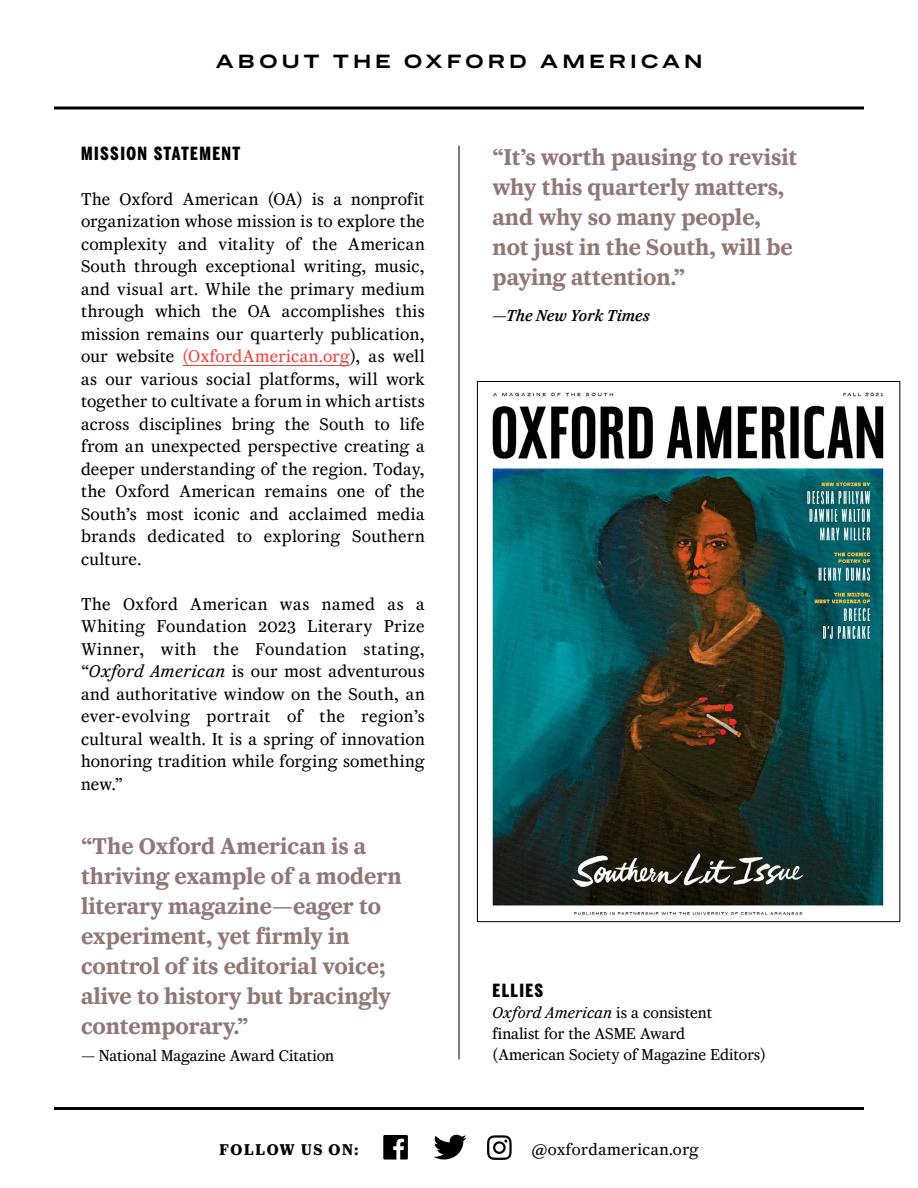
<style>
.page{position:relative;width:918px;height:1188px;background:#fff}
.page>*{position:absolute;margin:0;border:0;box-sizing:border-box;transform-origin:0 0}
.t1{font:600 24px/30px "Caponi Text";color:#927777}
.t2{font:18px/22.5px "Caponi Text";letter-spacing:.02em;color:#000;text-align:justify}
.t3{font:700 18px "Benton Sans Wide";letter-spacing:.22em;color:#000}
.t4{font:900 18px "Benton Sans Compressed";letter-spacing:.08em;color:#000}
.t5{font:17.25px "Caponi Text";letter-spacing:.03em;color:#000}
.t6{font:16.5px/21px "Caponi Text";color:#000}
.t7{font:italic 500 16.5px "Caponi Text";color:#000}
.t8{font:700 16.35px "Caponi Text";letter-spacing:.1em;color:#000}
.s1{color:#ef413d}
.s2{font-style:italic}
</style>
<div class="page">
<svg style="left:54px;top:106px;width:810px;height:4px;background:#3f3f3f"></svg>
<hr style="left:54px;top:1107px;width:810px;height:3px;background:#000">
<hr style="left:183px;top:365px;width:167px;height:1px;background:#ef413d">
<hr style="left:459px;top:146px;width:1px;height:914px;background:#000">
<svg style="left:383px;top:1135px;width:25px;height:25px"></svg>
<svg style="left:433px;top:1135px;width:34px;height:24px"></svg>
<svg style="left:487px;top:1135px;width:25px;height:25px"></svg>
<img style="left:491px;top:392px;width:393px;height:524px">
<p class="t3" style="left:215px;top:50px;width:489px">ABOUT THE OXFORD AMERICAN</p>
<p class="t4" style="left:81px;top:142px;width:161px">MISSION STATEMENT</p>
<p class="t2" style="left:81px;top:186px;width:345px">The Oxford American (OA) is a nonprofit organization whose mission is to explore the complexity and vitality of the American South through exceptional writing, music, and visual art. While the primary medium through which the OA accomplishes this mission remains our quarterly publication, our website <span class="s1">(OxfordAmerican.org</span>), as well as our various social platforms, will work together to cultivate a forum in which artists across disciplines bring the South to life from an unexpected perspective creating a deeper understanding of the region. Today, the Oxford American remains one of the South’s most iconic and acclaimed media brands dedicated to exploring Southern culture.</p>
<p class="t2" style="left:81px;top:591px;width:345px">The Oxford American was named as a Whiting Foundation 2023 Literary Prize Winner, with the Foundation stating, “<span class="s2">Oxford American</span> is our most adventurous and authoritative window on the South, an ever-evolving portrait of the region’s cultural wealth. It is a spring of innovation honoring tradition while forging something new.”</p>
<h1 class="t1" style="left:81px;top:828px;width:322px">“The Oxford American is a thriving example of a modern literary magazine—eager to experiment, yet firmly in control of its editorial voice; alive to history but bracingly contemporary.”</h1>
<p class="t6" style="left:81px;top:1044px;width:255px">— National Magazine Award Citation</p>
<h1 class="t1" style="left:493px;top:140px;width:306px">“It’s worth pausing to revisit why this quarterly matters, and why so many people, not just in the South, will be paying attention.”</h1>
<p class="t7" style="left:493px;top:302px;width:159px">—The New York Times</p>
<p class="t4" style="left:493px;top:979px;width:52px">ELLIES</p>
<p class="t6" style="left:493px;top:1000px;width:275px"><span class="s2">Oxford American</span> is a consistent<br>finalist for the ASME Award<br>(American Society of Magazine Editors)</p>
<p class="t8" style="left:220px;top:1136px;width:140px">FOLLOW US ON:</p>
<p class="t5" style="left:532px;top:1136px;width:168px">@oxfordamerican.org</p>
</div>
